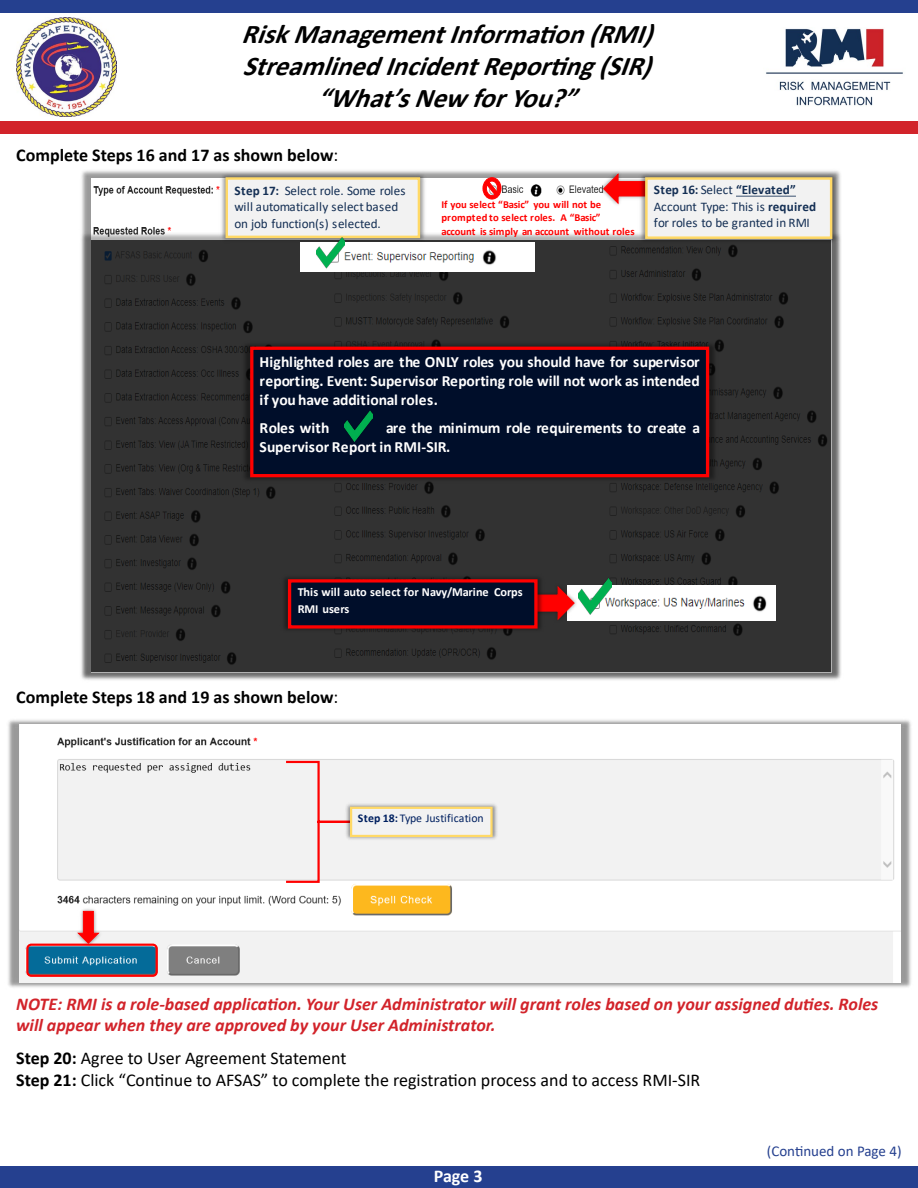
<style>
.page{position:relative;width:918px;height:1188px;background:#fff}
.page>*{position:absolute;margin:0;border:0;box-sizing:border-box;transform-origin:0 0}
.t1{font:italic 700 27px "Calibri";color:#000}
.t2{font:italic 700 18px/21.6px "Calibri";color:#d2232a}
.t3{font:18px "Calibri";color:#000}
.t4{font:700 18px "Calibri";color:#000}
.t5{font:700 18px "Calibri";color:#fff}
.t6{font:700 15.6px/19.4px "Calibri";letter-spacing:-.01em;color:#fff;text-align:justify}
.t7{font:700 15.6px "Calibri";letter-spacing:.015em;color:#fff}
.t8{font:15px "Calibri";color:#25408f}
.t9{font:13.2px/16.5px "Calibri";color:#142f54}
.t10{font:13.2px/16.5px "Calibri";letter-spacing:-.02em;color:#142f54}
.t11{font:700 12.3px/16.5px "Calibri";letter-spacing:-.005em;color:#fff}
.t12{font:11.85px "Calibri";letter-spacing:-.005em;color:#002060}
.t13{font:700 10.65px/13.5px "Calibri";color:#f00}
.s1{font-weight:400}
.s2{font-weight:700}
</style>
<div class="page">
<img style="left:16px;top:18px;width:101px;height:99px">
<img style="left:766px;top:28px;width:137px;height:78px">
<div style="left:0;top:0;width:918px;height:13px;background:#25408f"></div>
<div style="left:0;top:122px;width:918px;height:12px;background:#d2232a"></div>
<div style="left:0;top:1166px;width:918px;height:22px;background:#25408f"></div>
<img style="left:93px;top:184px;width:503px;height:46px">
<img style="left:81px;top:230px;width:760px;height:450px">
<div style="left:92px;top:241px;width:739px;height:431px;background:#0d0d0d;opacity:.77"></div>
<img style="left:582px;top:585px;width:193px;height:36px">
<img style="left:547px;top:579px;width:35px;height:48px">
<svg style="left:547px;top:585px;width:28px;height:35px"></svg>
<img style="left:279px;top:572px;width:268px;height:64px">
<div style="left:288px;top:579px;width:250px;height:50px;background:#000e2a;border:3px solid #f00"></div>
<img style="left:579px;top:574px;width:32px;height:45px">
<svg style="left:482px;top:177px;width:20px;height:23px"></svg>
<img style="left:596px;top:170px;width:41px;height:23px">
<svg style="left:603px;top:173px;width:34px;height:32px"></svg>
<img style="left:217px;top:170px;width:211px;height:75px">
<div style="left:226px;top:177px;width:194px;height:61px;background:#f2f2f2;border:2px solid #ffd966"></div>
<img style="left:637px;top:170px;width:204px;height:76px">
<div style="left:645px;top:177px;width:187px;height:62px;background:#f2f2f2;border:2px solid #ffd966"></div>
<svg style="left:736px;top:196px;width:60px;height:1px"></svg>
<img style="left:239px;top:338px;width:482px;height:148px">
<div style="left:250px;top:347px;width:459px;height:130px;background:#000e2a;border:3px solid #f00"></div>
<img style="left:300px;top:242px;width:235px;height:29px">
<img style="left:345px;top:410px;width:28px;height:32px">
<img style="left:317px;top:235px;width:28px;height:37px">
<img style="left:8px;top:720px;width:903px;height:268px">
<img style="left:19px;top:725px;width:881px;height:257px">
<svg style="left:284px;top:760px;width:69px;height:124px"></svg>
<img style="left:343px;top:801px;width:157px;height:42px">
<div style="left:351px;top:808px;width:141px;height:28px;background:#f2f2f2"></div>
<div style="left:350px;top:807px;width:143px;height:30px;border:2px solid #ffd966"></div>
<img style="left:71px;top:905px;width:34px;height:45px">
<svg style="left:77px;top:911px;width:23px;height:33px"></svg>
<div style="left:26px;top:944px;width:132px;height:33px;border:2px solid #f00;border-radius:4px"></div>
<p class="t1" style="left:241px;top:15px;width:425px">RiskManagementInformation(RMI)</p>
<p class="t1" style="left:242px;top:47px;width:423px">StreamlinedIncidentReporting(SIR)</p>
<p class="t1" style="left:318px;top:79px;width:273px">“What’sNewforYou?”</p>
<p class="t4" style="left:16px;top:142px;width:324px">Complete Steps 16 and 17 as shown below<span class="s1">:</span></p>
<p class="t9" style="left:235px;top:182px;width:172px"><span class="s2">Step 17:</span> Select role. Some roles will automatically select based on job function(s) selected.</p>
<p class="t13" style="left:442px;top:197px;width:195px">If you select “Basic” you will not be prompted to select roles. A “Basic” account is simply an account without roles</p>
<p class="t10" style="left:654px;top:181px;width:164px"><span class="s2">Step 16:</span> Select <span class="s2">“Elevated”<br></span>Account Type: This is <span class="s2">required </span>for roles to be granted in RMI</p>
<p class="t6" style="left:260px;top:352px;width:442px">Highlighted roles are the ONLY roles you should have for supervisor reporting. Event: Supervisor Reporting role will not work as intended if you have additional roles.</p>
<p class="t7" style="left:260px;top:417px;width:71px">Roles with</p>
<p class="t6" style="left:260px;top:418px;width:442px;line-height:18.9px;text-indent:126px">are the minimum role requirements to create a<br>Supervisor Report in RMI-SIR.</p>
<p class="t11" style="left:298px;top:584px;width:226px">This will auto select for Navy/Marine Corps<br>RMI users</p>
<p class="t4" style="left:16px;top:684px;width:324px">Complete Steps 18 and 19 as shown below<span class="s1">:</span></p>
<p class="t12" style="left:358px;top:810px;width:127px"><span class="s2">Step 18:</span> Type Justification</p>
<p class="t2" style="left:16px;top:992px;width:864px">NOTE: RMI is a role-based application. Your User Administrator will grant roles based on your assigned duties. Roles will appear when they are approved by your User Administrator.</p>
<p class="t3" style="left:16px;top:1046px;width:332px"><span class="s2">Step 20:</span> Agree to User Agreement Statement</p>
<p class="t3" style="left:16px;top:1067px;width:686px"><span class="s2">Step 21:</span> Click “Continue to AFSAS” to complete the registration process and to access RMI-SIR</p>
<p class="t5" style="left:434px;top:1163px;width:50px">Page 3</p>
<p class="t8" style="left:767px;top:1141px;width:136px">(Continued on Page 4)</p>
</div>
